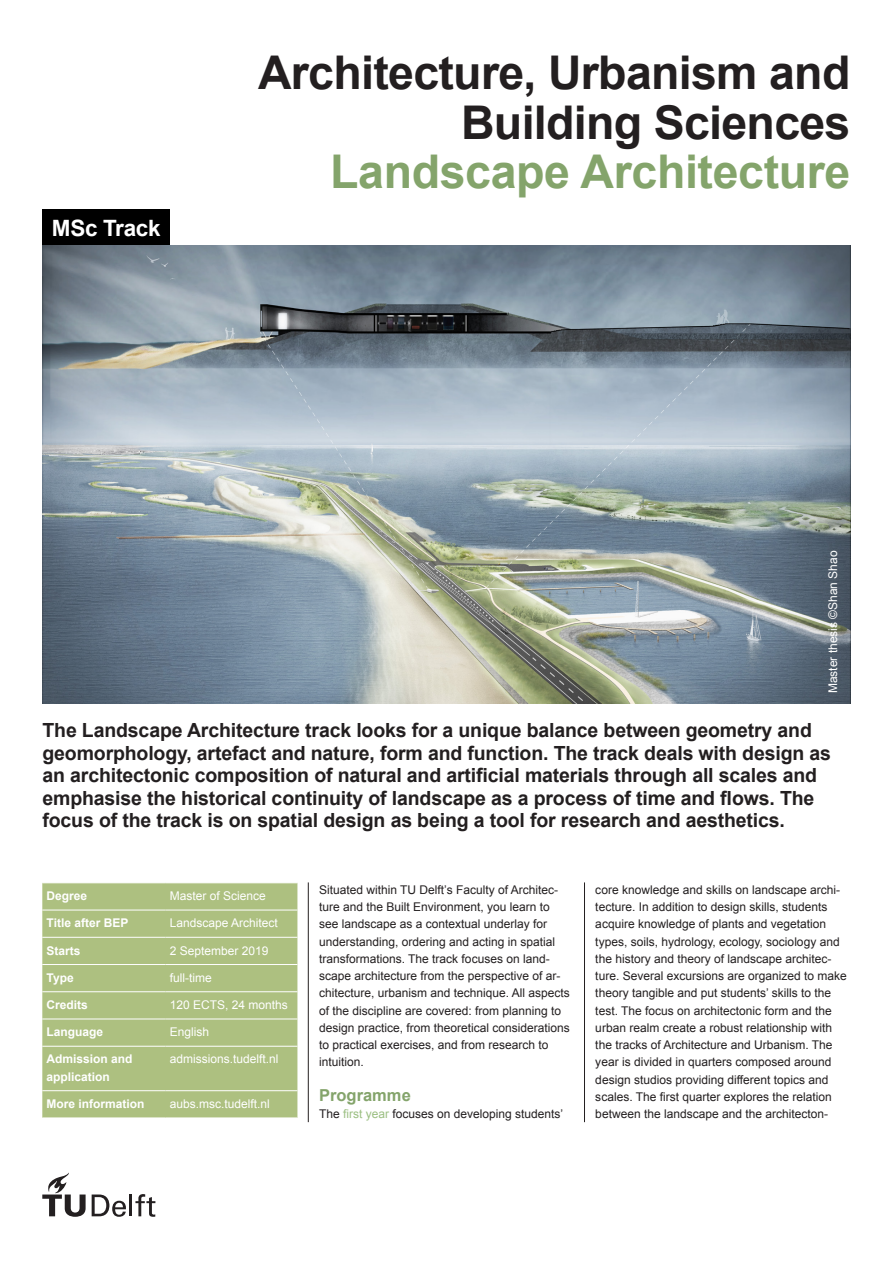
<style>
.page{position:relative;width:893px;height:1263px;background:#fff}
.page>*{position:absolute;margin:0;border:0;box-sizing:border-box;transform-origin:0 0}
.KOP{font:700 46.5px "Arial";letter-spacing:-.015em;color:#231f20}
.Intro{font:700 46.5px "Arial";letter-spacing:-.01em;color:#84a46b}
.t1{font:700 22.5px "Arial";letter-spacing:-.015em;color:#fff}
.Intro-2{font:700 19.5px/22.5px "Arial";letter-spacing:-.01em;color:#231f20}
.Body{font:700 16.5px "Arial";color:#84a46b}
.Body-2{font:12px/17.2px "Arial";color:#231f20}
.Body-3{font:12px "Arial";color:#fff}
.t2{font:700 12px "Arial";color:#fff}
.s1{color:#9bbf82}
</style>
<div class="page">
<hr style="left:129px;top:1194px;width:3px;height:22px;background:#231f20">
<svg style="left:42px;top:1173px;width:44px;height:44px"></svg>
<svg style="left:135px;top:1194px;width:20px;height:23px"></svg>
<svg style="left:92px;top:1194px;width:34px;height:23px"></svg>
<hr style="left:308px;top:882px;width:1px;height:240px;background:#231f20">
<hr style="left:584px;top:882px;width:1px;height:240px;background:#231f20">
<div style="left:43px;top:210px;width:127px;height:35px;background:#000"></div>
<div style="left:42px;top:883px;width:255px;height:234px;background:#adc080"></div>
<hr style="left:42px;top:910px;width:124px;height:1px;background:#fff">
<hr style="left:166px;top:910px;width:131px;height:1px;background:#fff">
<hr style="left:42px;top:937px;width:124px;height:1px;background:#fff">
<hr style="left:166px;top:937px;width:131px;height:1px;background:#fff">
<hr style="left:42px;top:964px;width:124px;height:1px;background:#fff">
<hr style="left:166px;top:964px;width:131px;height:1px;background:#fff">
<hr style="left:42px;top:991px;width:124px;height:1px;background:#fff">
<hr style="left:166px;top:991px;width:131px;height:1px;background:#fff">
<hr style="left:42px;top:1018px;width:124px;height:1px;background:#fff">
<hr style="left:166px;top:1018px;width:131px;height:1px;background:#fff">
<hr style="left:42px;top:1046px;width:124px;height:1px;background:#fff">
<hr style="left:166px;top:1046px;width:131px;height:1px;background:#fff">
<hr style="left:42px;top:1090px;width:124px;height:1px;background:#fff">
<hr style="left:166px;top:1090px;width:131px;height:1px;background:#fff">
<img style="left:43px;top:245px;width:807px;height:459px">
<p class="t1" style="left:52px;top:212px;width:110px">MSc Track</p>
<p class="KOP" style="left:258px;top:40px;width:594px">Architecture, Urbanism and</p>
<p class="KOP" style="left:461px;top:90px;width:391px">Building Sciences</p>
<p class="Intro" style="left:330px;top:139px;width:522px">Landscape Architecture</p>
<p class="Body-3" style="left:825px;top:693px;width:144px;rotate:-90deg">Master thesis ©Shan Shao</p>
<p class="Intro-2" style="left:43px;top:719px;width:790px">The Landscape Architecture track looks for a unique balance between geometry and geomorphology, artefact and nature, form and function. The track deals with design as an architectonic composition of natural and artificial materials through all scales and emphasise the historical continuity of landscape as a process of time and flows. The focus of the track is on spatial design as being a tool for research and aesthetics.</p>
<p class="t2" style="left:47px;top:887px;width:42px">Degree</p>
<p class="Body-3" style="left:170px;top:887px;width:98px">Master of Science</p>
<p class="t2" style="left:47px;top:915px;width:83px">Title after BEP</p>
<p class="Body-3" style="left:170px;top:915px;width:110px">Landscape Architect</p>
<p class="t2" style="left:47px;top:942px;width:36px">Starts</p>
<p class="Body-3" style="left:170px;top:942px;width:100px">2 September 2019</p>
<p class="t2" style="left:47px;top:969px;width:29px">Type</p>
<p class="Body-3" style="left:170px;top:969px;width:43px">full-time</p>
<p class="t2" style="left:47px;top:996px;width:43px">Credits</p>
<p class="Body-3" style="left:170px;top:996px;width:120px">120 ECTS, 24 months</p>
<p class="t2" style="left:47px;top:1023px;width:58px">Language</p>
<p class="Body-3" style="left:170px;top:1024px;width:41px">English</p>
<p class="t2" style="left:47px;top:1051px;width:88px">Admission and</p>
<p class="t2" style="left:47px;top:1068px;width:65px">application</p>
<p class="Body-3" style="left:170px;top:1051px;width:110px">admissions.tudelft.nl</p>
<p class="t2" style="left:47px;top:1095px;width:100px">More information</p>
<p class="Body-3" style="left:170px;top:1095px;width:102px">aubs.msc.tudelft.nl</p>
<p class="Body-2" style="left:319px;top:881px;width:252px">Situated within TU Delft’s Faculty of Architec&shy;ture and the Built Environment, you learn to see landscape as a contextual underlay for understanding, ordering and acting in spatial transformations. The track focuses on land&shy;scape architecture from the perspective of ar&shy;chitecture, urbanism and technique. All aspects of the discipline are covered: from planning to design practice, from theoretical considerations to practical exercises, and from research to intuition.</p>
<p class="Body" style="left:319px;top:1083px;width:93px">Programme</p>
<p class="Body-2" style="left:319px;top:1105px;width:246px">The <span class="s1">first year</span> focuses on developing students’</p>
<p class="Body-2" style="left:595px;top:881px;width:253px">core knowledge and skills on landscape archi&shy;tecture. In addition to design skills, students acquire knowledge of plants and vegetation types, soils, hydrology, ecology, sociology and the history and theory of landscape architec&shy;ture. Several excursions are organized to make theory tangible and put students’ skills to the test. The focus on architectonic form and the urban realm create a robust relationship with the tracks of Architecture and Urbanism. The year is divided in quarters composed around design studios providing different topics and scales. The first quarter explores the relation between the landscape and the architecton-</p>
</div>
